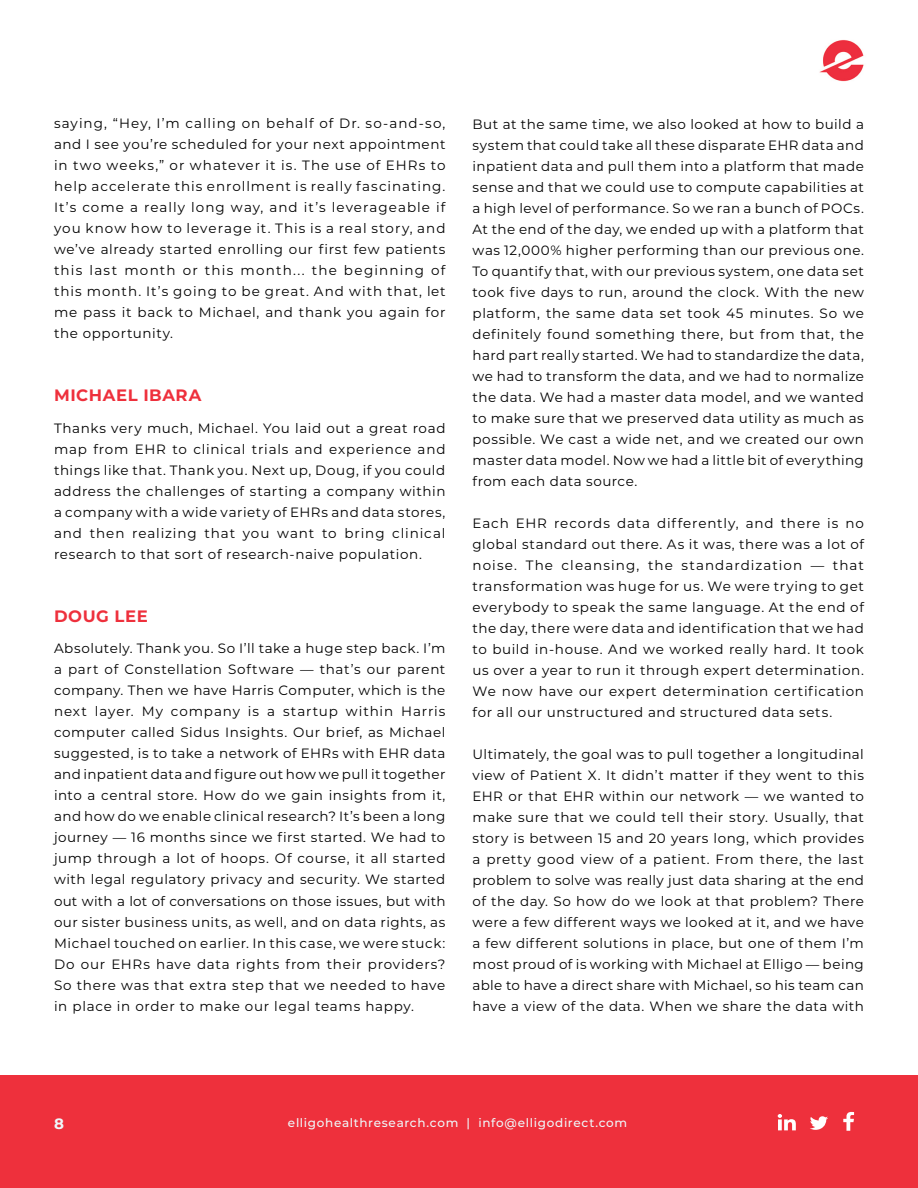
<style>
.page{position:relative;width:918px;height:1188px;background:#fff}
.page>*{position:absolute;margin:0;border:0;box-sizing:border-box;transform-origin:0 0}
.t1{font:700 16.5px "Montserrat";letter-spacing:.035em;color:#ee303c}
.t2{font:700 15px "Montserrat";color:#eff8fa}
.t3{font:13.5px/21px "Montserrat";letter-spacing:.04em;color:#000;text-align:justify}
.t4{font:500 12px "Montserrat";letter-spacing:.055em;color:#eff8fa}
</style>
<div class="page">
<img style="left:819px;top:40px;width:45px;height:42px">
<div style="left:0;top:1076px;width:918px;height:112px;background:#ee303c"></div>
<svg style="left:843px;top:1112px;width:11px;height:19px"></svg>
<svg style="left:778px;top:1114px;width:18px;height:16px"></svg>
<svg style="left:810px;top:1116px;width:18px;height:14px"></svg>
<p class="t3" style="left:54px;top:113px;width:393px">saying, “Hey, I’m calling on behalf of Dr. so-and-so, and I see you’re scheduled for your next appointment in two weeks,” or whatever it is. The use of EHRs to help accelerate this enrollment is really fascinating.<br>It’s come a really long way, and it’s leverageable if you know how to leverage it. This is a real story, and we’ve already started enrolling our first few patients this last month or this month... the beginning of this month. It’s going to be great. And with that, let me pass it back to Michael, and thank you again for the opportunity.</p>
<p class="t1" style="left:54px;top:384px;width:149px">MICHAEL IBARA</p>
<p class="t3" style="left:54px;top:417px;width:393px">Thanks very much, Michael. You laid out a great road map from EHR to clinical trials and experience and things like that. Thank you. Next up, Doug, if you could address the challenges of starting a company within a company with a wide variety of EHRs and data stores, and then realizing that you want to bring clinical research to that sort of research-naive population.</p>
<p class="t1" style="left:54px;top:604px;width:95px">DOUG LEE</p>
<p class="t3" style="left:54px;top:638px;width:393px">Absolutely. Thank you. So I’ll take a huge step back. I’m a part of Constellation Software — that’s our parent company. Then we have Harris Computer, which is the next layer. My company is a startup within Harris computer called Sidus Insights. Our brief, as Michael suggested, is to take a network of EHRs with EHR data and inpatient data and figure out how we pull it together into a central store. How do we gain insights from it, and how do we enable clinical research? It’s been a long journey — 16 months since we first started. We had to jump through a lot of hoops. Of course, it all started with legal regulatory privacy and security. We started out with a lot of conversations on those issues, but with our sister business units, as well, and on data rights, as Michael touched on earlier. In this case, we were stuck:<br>Do our EHRs have data rights from their providers?<br>So there was that extra step that we needed to have in place in order to make our legal teams happy.</p>
<p class="t3" style="left:472px;top:113px;width:393px">But at the same time, we also looked at how to build a system that could take all these disparate EHR data and inpatient data and pull them into a platform that made sense and that we could use to compute capabilities at a high level of performance. So we ran a bunch of POCs.<br>At the end of the day, we ended up with a platform that was 12,000% higher performing than our previous one.<br>To quantify that, with our previous system, one data set took five days to run, around the clock. With the new platform, the same data set took 45 minutes. So we definitely found something there, but from that, the hard part really started. We had to standardize the data, we had to transform the data, and we had to normalize the data. We had a master data model, and we wanted to make sure that we preserved data utility as much as possible. We cast a wide net, and we created our own master data model. Now we had a little bit of everything from each data source.</p>
<p class="t3" style="left:472px;top:512px;width:393px">Each EHR records data differently, and there is no global standard out there. As it was, there was a lot of noise. The cleansing, the standardization — that transformation was huge for us. We were trying to get everybody to speak the same language. At the end of the day, there were data and identification that we had to build in-house. And we worked really hard. It took us over a year to run it through expert determination.<br>We now have our expert determination certification for all our unstructured and structured data sets.</p>
<p class="t3" style="left:472px;top:743px;width:393px">Ultimately, the goal was to pull together a longitudinal view of Patient X. It didn’t matter if they went to this EHR or that EHR within our network — we wanted to make sure that we could tell their story. Usually, that story is between 15 and 20 years long, which provides a pretty good view of a patient. From there, the last problem to solve was really just data sharing at the end of the day. So how do we look at that problem? There were a few different ways we looked at it, and we have a few different solutions in place, but one of them I’m most proud of is working with Michael at Elligo — being able to have a direct share with Michael, so his team can have a view of the data. When we share the data with</p>
<p class="t2" style="left:54px;top:1113px;width:11px">8</p>
<p class="t4" style="left:288px;top:1115px;width:341px">elligohealthresearch.com | info@elligodirect.com</p>
</div>
